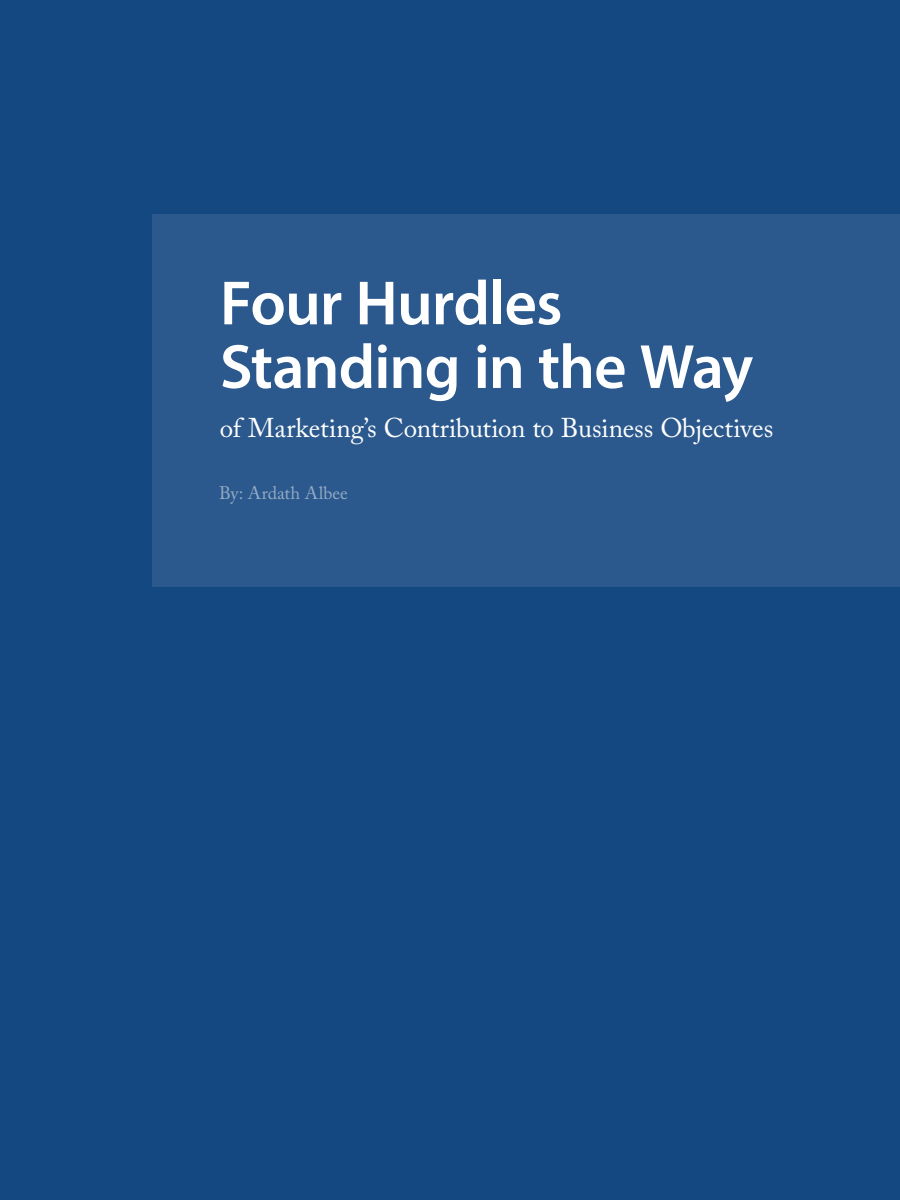
<style>
.page{position:relative;width:900px;height:1200px;background:#144881}
.page>*{position:absolute;margin:0;border:0;box-sizing:border-box;transform-origin:0 0}
.t1{font:600 63px/63.6px "Myriad Pro";letter-spacing:-.015em;color:#fff}
.t2{font:27px "Adobe Caslon Pro";letter-spacing:-.005em;color:#fff}
.t3{font:18px "Adobe Caslon Pro";color:#fff}
</style>
<div class="page">
<div style="left:152px;top:214px;width:748px;height:372px;background:#2b598d"></div>
<h1 class="t1" style="left:220px;top:270px;width:535px">Four Hurdles<br>Standing in the Way</h1>
<p class="t2" style="left:220px;top:412px;width:555px">of Marketing’s Contribution to Business Objectives</p>
<p class="t3" style="left:219px;top:482px;width:130px">By: Ardath Albee</p>
</div>
